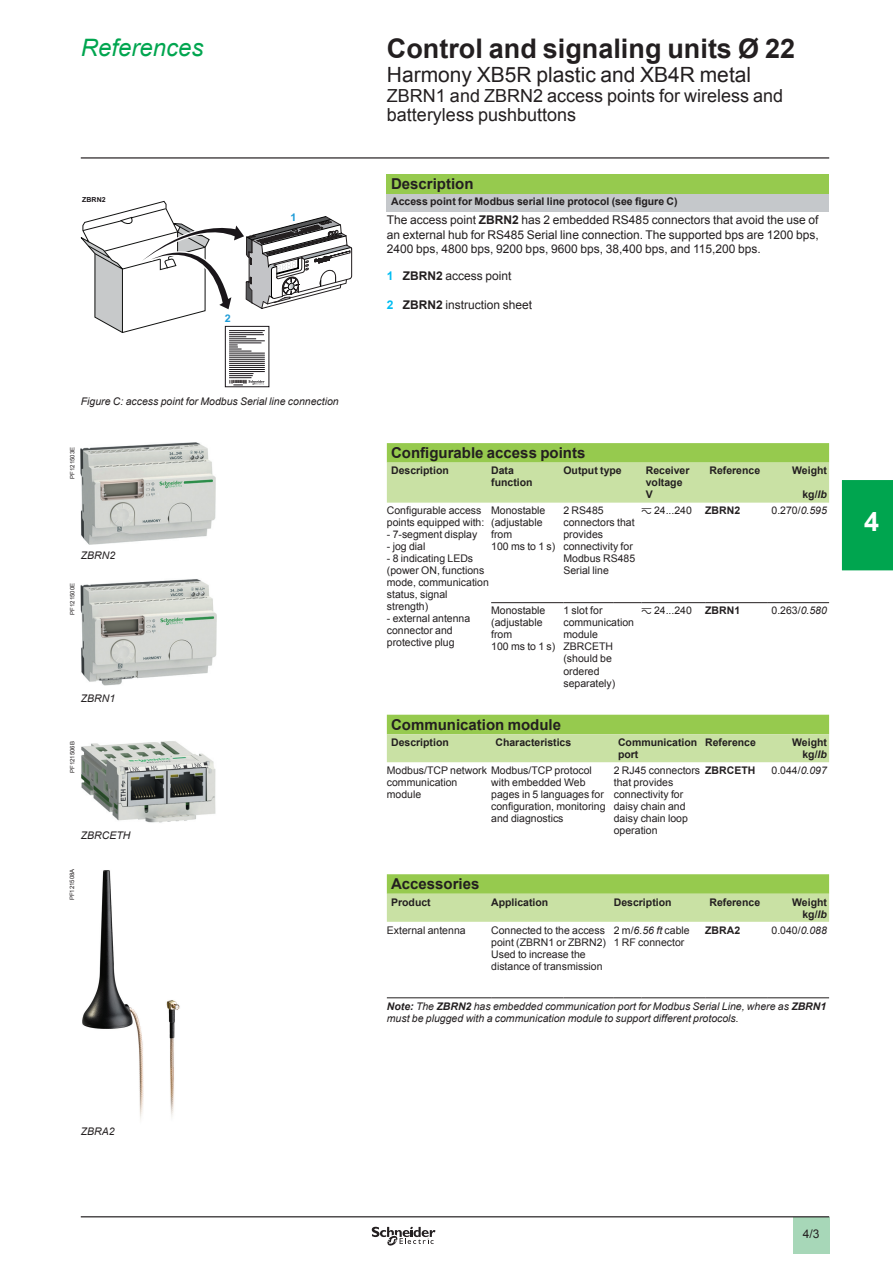
<style>
.page{position:relative;width:893px;height:1263px;background:#fff}
.page>*{position:absolute;margin:0;border:0;box-sizing:border-box;transform-origin:0 0}
.t1{font:700 27px "Arial";color:#231f20}
.t2{font:700 27px "Arial";color:#fff}
.t3{font:italic 24px "Arial";color:#00a54f}
.t4{font:21px "Arial";color:#231f20}
.t5{font:18px/19.5px "Arial";color:#231f20}
.t6{font:700 15px "Arial";color:#231f20}
.t7{font:12px/14.4px "Arial";color:#231f20;text-align:justify}
.t8{font:700 12px "Arial";color:#01bdf2}
.t9{font:10.5px/12px "Arial";color:#231f20}
.t10{font:700 10.5px/12px "Arial";color:#231f20}
.t11{font:italic 10.5px/12px "Arial";color:#231f20}
.t12{font:700 10.5px "Arial";color:#1c9bd7}
.t13{font:700 6.9px "Arial";color:#191519}
.t14{font:6px "Arial";color:#231f20}
.s1{font-weight:700}
.s2{font-style:italic}
.s3{font-family:"Graph Schneider"}
</style>
<div class="page">
<hr style="left:81px;top:157px;width:748px;height:2px;background:#231f20">
<div style="left:793px;top:1217px;width:36px;height:37px;background:#a7d7b8"></div>
<hr style="left:81px;top:1216px;width:748px;height:1px;background:#231f20">
<svg style="left:372px;top:1226px;width:63px;height:20px"></svg>
<svg style="left:81px;top:201px;width:271px;height:186px"></svg>
<img style="left:81px;top:442px;width:135px;height:102px">
<img style="left:81px;top:579px;width:136px;height:107px">
<img style="left:81px;top:741px;width:135px;height:82px">
<img style="left:82px;top:870px;width:98px;height:249px">
<div style="left:387px;top:174px;width:442px;height:20px;background:#96ca4e"></div>
<div style="left:387px;top:194px;width:442px;height:17px;background:#c5c8cb"></div>
<svg style="left:387px;top:443px;width:442px;height:20px;background:#98cb52"></svg>
<svg style="left:387px;top:463px;width:442px;height:459px"></svg>
<div style="left:387px;top:734px;width:442px;height:28px;background:#c9e1a4"></div>
<hr style="left:491px;top:602px;width:72px;height:1px;background:#231f20">
<hr style="left:563px;top:602px;width:51px;height:1px;background:#231f20">
<svg style="left:614px;top:602px;width:27px;height:1px"></svg>
<hr style="left:641px;top:602px;width:64px;height:1px;background:#231f20">
<hr style="left:705px;top:602px;width:62px;height:1px;background:#231f20">
<hr style="left:767px;top:602px;width:62px;height:1px;background:#231f20">
<hr style="left:387px;top:997px;width:104px;height:1px;background:#231f20">
<hr style="left:491px;top:997px;width:72px;height:1px;background:#231f20">
<hr style="left:563px;top:997px;width:51px;height:1px;background:#231f20">
<svg style="left:614px;top:997px;width:27px;height:1px"></svg>
<hr style="left:641px;top:997px;width:64px;height:1px;background:#231f20">
<hr style="left:705px;top:997px;width:62px;height:1px;background:#231f20">
<hr style="left:767px;top:997px;width:62px;height:1px;background:#231f20">
<div style="left:842px;top:480px;width:51px;height:90px;background:#00a54f"></div>
<h2 class="t3" style="left:81px;top:32px;width:124px">References</h2>
<p class="t13" style="left:82px;top:195px;width:25px">ZBRN2</p>
<p class="t12" style="left:225px;top:312px;width:7px">2</p>
<p class="t12" style="left:290px;top:211px;width:7px">1</p>
<p class="t11" style="left:81px;top:395px;width:259px">Figure C: access point for Modbus Serial line connection</p>
<p class="t14" style="left:68px;top:479px;width:33px;rotate:-90deg">PF121503E</p>
<p class="t11" style="left:81px;top:550px;width:36px">ZBRN2</p>
<p class="t14" style="left:68px;top:615px;width:33px;rotate:-90deg">PF121500E</p>
<p class="t11" style="left:81px;top:692px;width:36px">ZBRN1</p>
<p class="t14" style="left:68px;top:773px;width:33px;rotate:-90deg">PF121506B</p>
<p class="t11" style="left:81px;top:830px;width:51px">ZBRCETH</p>
<p class="t14" style="left:68px;top:900px;width:33px;rotate:-90deg">PF121508A</p>
<p class="t11" style="left:81px;top:1126px;width:35px">ZBRA2</p>
<h1 class="t1" style="left:387px;top:30px;width:410px">Control and signaling units Ø 22</h1>
<h3 class="t4" style="left:387px;top:61px;width:366px">Harmony XB5R plastic and XB4R metal</h3>
<h3 class="t5" style="left:387px;top:86px;width:398px">ZBRN1 and ZBRN2 access points for wireless and batteryless pushbuttons</h3>
<h3 class="t6" style="left:391px;top:174px;width:84px">Description</h3>
<p class="t10" style="left:391px;top:196px;width:288px">Access point for Modbus serial line protocol (see figure C)</p>
<p class="t7" style="left:387px;top:213px;width:434px">The access point <span class="s1">ZBRN2</span> has 2 embedded RS485 connectors that avoid the use of an external hub for RS485 Serial line connection. The supported bps are 1200 bps, 2400 bps, 4800 bps, 9200 bps, 9600 bps, 38,400 bps, and 115,200 bps.</p>
<p class="t8" style="left:387px;top:268px;width:8px">1</p>
<p class="t8" style="left:387px;top:297px;width:8px">2</p>
<p class="t7" style="left:403px;top:269px;width:110px"><span class="s1">ZBRN2</span> access point</p>
<p class="t7" style="left:403px;top:298px;width:131px"><span class="s1">ZBRN2</span> instruction sheet</p>
<h3 class="t6" style="left:391px;top:443px;width:196px">Configurable access points</h3>
<p class="t10" style="left:391px;top:465px;width:59px">Description</p>
<p class="t10" style="left:491px;top:465px;width:43px">Data function</p>
<p class="t10" style="left:563px;top:465px;width:60px">Output type</p>
<p class="t10" style="left:646px;top:465px;width:45px">Receiver voltage<br>V</p>
<p class="t10" style="left:709px;top:465px;width:52px">Reference</p>
<p class="t10" style="left:792px;top:465px;width:36px">Weight</p>
<p class="t10" style="left:802px;top:489px;width:26px">kg/<span class="s2">lb</span></p>
<p class="t9" style="left:387px;top:505px;width:99px">Configurable access points equipped with:</p>
<p class="t9" style="left:387px;top:529px;width:92px">- 7-segment display</p>
<p class="t9" style="left:387px;top:541px;width:40px">- jog dial</p>
<p class="t9" style="left:387px;top:553px;width:104px">- 8 indicating LEDs (power ON, functions mode, communication status, signal strength)</p>
<p class="t9" style="left:387px;top:613px;width:85px">- external antenna connector and protective plug</p>
<p class="t9" style="left:491px;top:505px;width:66px">Monostable (adjustable from<br>100 ms to 1 s)</p>
<p class="t9" style="left:563px;top:505px;width:73px">2 RS485 connectors that provides connectivity for<br>Modbus RS485<br>Serial line</p>
<p class="t9" style="left:641px;top:505px;width:52px"><span class="s3">z</span> 24...240</p>
<p class="t10" style="left:705px;top:505px;width:36px">ZBRN2</p>
<p class="t9" style="left:771px;top:505px;width:57px">0.270/<span class="s2">0.595</span></p>
<p class="t9" style="left:491px;top:605px;width:66px">Monostable (adjustable from<br>100 ms to 1 s)</p>
<p class="t9" style="left:563px;top:605px;width:72px">1 slot for communication module<br>ZBRCETH (should be ordered separately)</p>
<p class="t9" style="left:641px;top:605px;width:52px"><span class="s3">z</span> 24...240</p>
<p class="t10" style="left:705px;top:605px;width:36px">ZBRN1</p>
<p class="t9" style="left:771px;top:605px;width:57px">0.263/<span class="s2">0.580</span></p>
<h3 class="t6" style="left:391px;top:714px;width:172px">Communication module</h3>
<p class="t10" style="left:391px;top:737px;width:59px">Description</p>
<p class="t10" style="left:495px;top:737px;width:77px">Characteristics</p>
<p class="t10" style="left:618px;top:737px;width:81px">Communication port</p>
<p class="t10" style="left:705px;top:737px;width:52px">Reference</p>
<p class="t10" style="left:792px;top:737px;width:36px;text-align:right">Weight kg/<span class="s2">lb</span></p>
<p class="t9" style="left:387px;top:764px;width:207px">Modbus/TCP network Modbus/TCP protocol communication<br>module</p>
<p class="t9" style="left:614px;top:764px;width:88px">2 RJ45 connectors that provides connectivity for daisy chain and daisy chain loop operation</p>
<p class="t10" style="left:705px;top:765px;width:52px">ZBRCETH</p>
<p class="t9" style="left:771px;top:764px;width:57px">0.044/<span class="s2">0.097</span></p>
<p class="t9" style="left:491px;top:776px;width:116px">with embedded Web pages in 5 languages for configuration, monitoring and diagnostics</p>
<h3 class="t6" style="left:391px;top:874px;width:90px">Accessories</h3>
<p class="t10" style="left:391px;top:896px;width:41px">Product</p>
<p class="t10" style="left:491px;top:896px;width:59px">Application</p>
<p class="t10" style="left:614px;top:896px;width:59px">Description</p>
<p class="t10" style="left:709px;top:896px;width:52px">Reference</p>
<p class="t10" style="left:792px;top:896px;width:36px;text-align:right">Weight kg/<span class="s2">lb</span></p>
<p class="t9" style="left:387px;top:924px;width:80px">External antenna</p>
<p class="t9" style="left:491px;top:924px;width:116px">Connected to the access point (ZBRN1 or ZBRN2)<br>Used to increase the distance of transmission</p>
<p class="t9" style="left:614px;top:924px;width:77px">2 m/<span class="s2">6.56 ft</span> cable<br>1 RF connector</p>
<p class="t10" style="left:705px;top:924px;width:36px">ZBRA2</p>
<p class="t9" style="left:771px;top:924px;width:57px">0.040/<span class="s2">0.088</span></p>
<p class="t11" style="left:387px;top:1000px;width:441px"><span class="s1">Note:</span> The <span class="s1">ZBRN2</span> has embedded communication port for Modbus Serial Line, where as <span class="s1">ZBRN1 </span>must be plugged with a communication module to support different protocols.</p>
<h1 class="t2" style="left:864px;top:504px;width:17px">4</h1>
<p class="t7" style="left:803px;top:1227px;width:18px">4/3</p>
</div>
